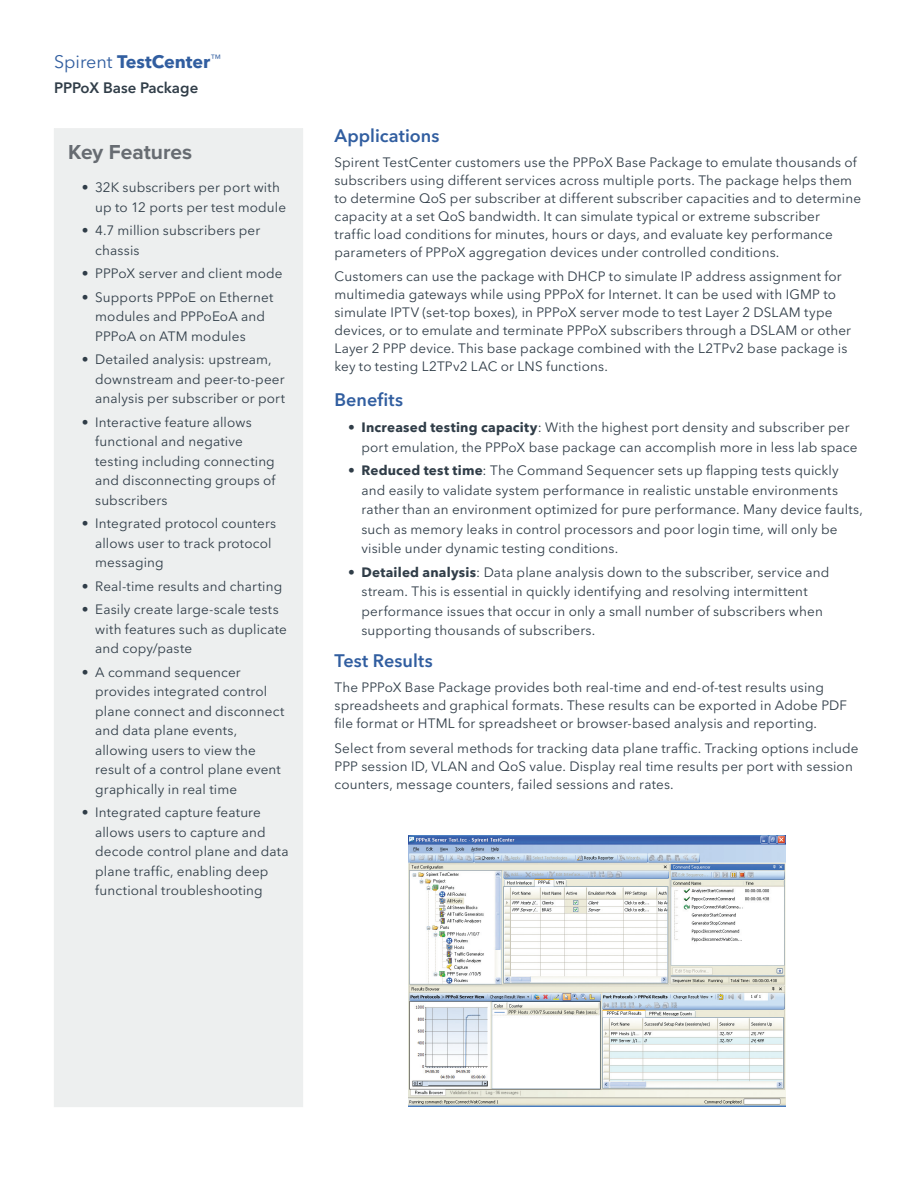
<style>
.page{position:relative;width:918px;height:1188px;background:#fff}
.page>*{position:absolute;margin:0;border:0;box-sizing:border-box;transform-origin:0 0}
.t1{font:700 21px "Proxima Nova";color:#676c72}
.t2{font:600 18px "Avenir Next LT Pro";letter-spacing:.005em;color:#315ea0}
.t3{font:700 18px "Avenir Next LT Pro";color:#315ea0}
.t4{font:600 15px "Avenir Next LT Pro";color:#303d48}
.t5{font:13.5px/19.5px "Avenir Next LT Pro";letter-spacing:.01em;color:#303d48}
.s1{font-weight:400}
.s2{font-weight:700}
</style>
<div class="page">
<div style="left:54px;top:129px;width:249px;height:978px;background:#edefef"></div>
<img style="left:408px;top:835px;width:377px;height:272px">
<h2 class="t3" style="left:54px;top:50px;width:168px"><span class="s1">Spirent</span> TestCenter<sup>™</sup></h2>
<p class="t4" style="left:54px;top:79px;width:146px">PPPoX Base Package</p>
<h1 class="t1" style="left:68px;top:140px;width:126px">Key Features</h1>
<p class="t5" style="left:95px;top:178px;width:192px;text-indent:-14px">• 32K subscribers per port with up to 12 ports per test module</p>
<p class="t5" style="left:95px;top:221px;width:166px;text-indent:-14px">• 4.7 million subscribers per chassis</p>
<p class="t5" style="left:82px;top:264px;width:202px">• PPPoX server and client mode</p>
<p class="t5" style="left:95px;top:287px;width:180px;text-indent:-14px">• Supports PPPoE on Ethernet modules and PPPoEoA and<br>PPPoA on ATM modules</p>
<p class="t5" style="left:95px;top:350px;width:191px;text-indent:-14px">• Detailed analysis: upstream, downstream and peer-to-peer analysis per subscriber or port</p>
<p class="t5" style="left:95px;top:412px;width:182px;text-indent:-14px">• Interactive feature allows functional and negative testing including connecting and disconnecting groups of subscribers</p>
<p class="t5" style="left:95px;top:514px;width:183px;text-indent:-14px">• Integrated protocol counters allows user to track protocol messaging</p>
<p class="t5" style="left:82px;top:576px;width:202px">• Real-time results and charting</p>
<p class="t5" style="left:95px;top:600px;width:193px;text-indent:-14px">• Easily create large-scale tests with features such as duplicate and copy/paste</p>
<p class="t5" style="left:95px;top:662px;width:191px;text-indent:-14px">• A command sequencer provides integrated control plane connect and disconnect and data plane events, allowing users to view the result of a control plane event graphically in real time</p>
<p class="t5" style="left:95px;top:803px;width:195px;text-indent:-14px">• Integrated capture feature allows users to capture and decode control plane and data plane traffic, enabling deep functional troubleshooting</p>
<h2 class="t2" style="left:334px;top:125px;width:106px">Applications</h2>
<p class="t5" style="left:334px;top:153px;width:528px;line-height:18px">Spirent TestCenter customers use the PPPoX Base Package to emulate thousands of subscribers using different services across multiple ports. The package helps them to determine QoS per subscriber at different subscriber capacities and to determine capacity at a set QoS bandwidth. It can simulate typical or extreme subscriber<br>traffic load conditions for minutes, hours or days, and evaluate key performance parameters of PPPoX aggregation devices under controlled conditions.</p>
<p class="t5" style="left:334px;top:268px;width:518px;line-height:18px">Customers can use the package with DHCP to simulate IP address assignment for multimedia gateways while using PPPoX for Internet. It can be used with IGMP to simulate IPTV (set-top boxes), in PPPoX server mode to test Layer 2 DSLAM type devices, or to emulate and terminate PPPoX subscribers through a DSLAM or other Layer 2 PPP device. This base package combined with the L2TPv2 base package is key to testing L2TPv2 LAC or LNS functions.</p>
<h2 class="t2" style="left:334px;top:389px;width:70px">Benefits</h2>
<p class="t5" style="left:362px;top:418px;width:498px;text-indent:-14px"><span class="s2">• Increased testing capacity</span>: With the highest port density and subscriber per port emulation, the PPPoX base package can accomplish more in less lab space</p>
<p class="t5" style="left:362px;top:461px;width:503px;text-indent:-14px"><span class="s2">• Reduced test time</span>: The Command Sequencer sets up flapping tests quickly and easily to validate system performance in realistic unstable environments rather than an environment optimized for pure performance. Many device faults, such as memory leaks in control processors and poor login time, will only be visible under dynamic testing conditions.</p>
<p class="t5" style="left:362px;top:562px;width:469px;text-indent:-14px"><span class="s2">• Detailed analysis</span>: Data plane analysis down to the subscriber, service and stream. This is essential in quickly identifying and resolving intermittent performance issues that occur in only a small number of subscribers when supporting thousands of subscribers.</p>
<h2 class="t2" style="left:334px;top:650px;width:100px">Test Results</h2>
<p class="t5" style="left:334px;top:678px;width:514px;line-height:18px">The PPPoX Base Package provides both real-time and end-of-test results using spreadsheets and graphical formats. These results can be exported in Adobe PDF file format or HTML for spreadsheet or browser-based analysis and reporting.</p>
<p class="t5" style="left:334px;top:739px;width:526px;line-height:18px">Select from several methods for tracking data plane traffic. Tracking options include<br>PPP session ID, VLAN and QoS value. Display real time results per port with session counters, message counters, failed sessions and rates.</p>
</div>
